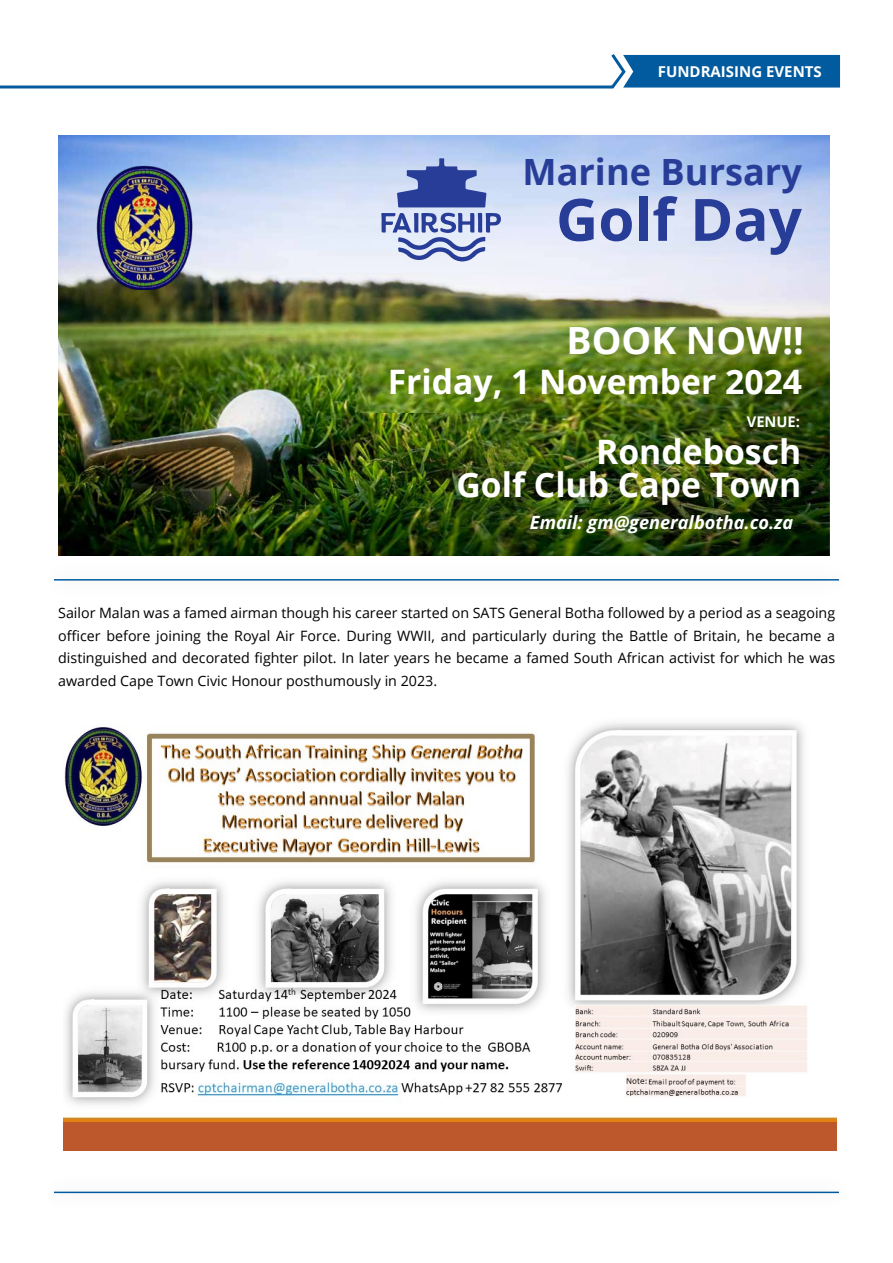
<style>
.page{position:relative;width:893px;height:1263px;background:#fff}
.page>*{position:absolute;margin:0;border:0;box-sizing:border-box;transform-origin:0 0}
.t1{font:700 58.5px "Open Sans";color:#273d98}
.t2{font:700 37.5px "Open Sans";color:#fff}
.t3{font:700 36.15px "Open Sans";color:#273d98}
.t4{font:700 33.75px/69.8px "Open Sans";color:#fff;text-align:right}
.t5{font:italic 700 18.15px "Open Sans";color:#fff}
.t6{font:700 15px "Open Sans";color:#fff}
.t7{font:700 14.7px "Open Sans";color:#fff}
.t8{font:14.25px/22.5px "Open Sans";color:#000;text-align:justify}
</style>
<div class="page">
<svg style="left:0;top:54px;width:840px;height:35px"></svg>
<hr style="left:54px;top:1191px;width:785px;height:2px;background:#025b9e">
<hr style="left:54px;top:579px;width:785px;height:2px;background:#025b9e">
<img style="left:63px;top:723px;width:774px;height:428px">
<img style="left:58px;top:413px;width:333px;height:143px">
<img style="left:58px;top:135px;width:298px;height:278px">
<img style="left:356px;top:289px;width:35px;height:124px">
<img style="left:391px;top:289px;width:438px;height:267px">
<img style="left:335px;top:135px;width:494px;height:154px">
<img style="left:95px;top:162px;width:99px;height:127px">
<svg style="left:397px;top:158px;width:89px;height:49px;background:#6276ba"></svg>
<svg style="left:381px;top:213px;width:120px;height:48px;background:#a2aed6"></svg>
<p class="t6" style="left:658px;top:61px;width:165px">FUNDRAISING EVENTS</p>
<h3 class="t3" style="left:523px;top:146px;width:281px">Marine Bursary</h3>
<h1 class="t1" style="left:556px;top:178px;width:247px">Golf Day</h1>
<h2 class="t2" style="left:566px;top:314px;width:239px">BOOK NOW!!</h2>
<h3 class="t4" style="left:388px;top:346px;width:416px">Friday, 1 November 2024<br>Rondebosch</h3>
<h3 class="t4" style="left:456px;top:449px;width:346px">Golf Club Cape Town</h3>
<p class="t7" style="left:747px;top:411px;width:55px">VENUE:</p>
<p class="t5" style="left:530px;top:509px;width:265px">Email: gm@generalbotha.co.za</p>
<p class="t8" style="left:58px;top:602px;width:778px">Sailor Malan was a famed airman though his career started on SATS General Botha followed by a period as a seagoing officer before joining the Royal Air Force. During WWII, and particularly during the Battle of Britain, he became a distinguished and decorated fighter pilot. In later years he became a famed South African activist for which he was awarded Cape Town Civic Honour posthumously in 2023.</p>
</div>
